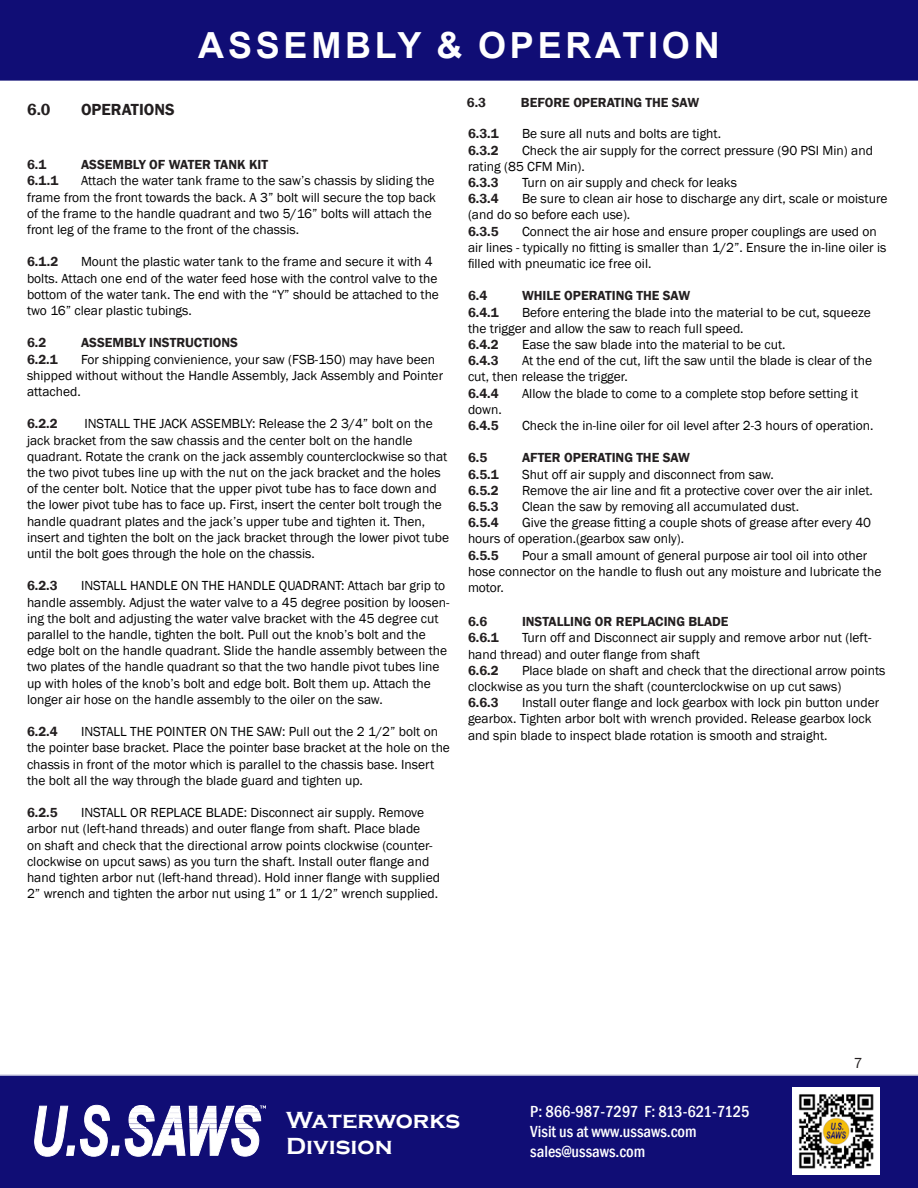
<style>
.page{position:relative;width:918px;height:1188px;background:#fff}
.page>*{position:absolute;margin:0;border:0;box-sizing:border-box;transform-origin:0 0}
.t1{font:700 36px "Arial";letter-spacing:.105em;color:#fff}
.t2{font:700 24px/25.3px "Copperplate Gothic";color:#fff}
.t3{font:500 condensed 16.5px/19.8px "Franklin Gothic";color:#fff}
.t4{font:600 16.5px "Franklin Gothic";color:#231f20}
.t5{font:15px "Franklin Gothic";color:#231f20}
.t6{font:13.5px/16.2px "Franklin Gothic";color:#000}
.t7{font:600 13.5px "Franklin Gothic";color:#231f20}
</style>
<div class="page">
<div style="left:0;top:0;width:918px;height:81px;background:#100d75"></div>
<div style="left:0;top:1074px;width:918px;height:114px;background:#100d75"></div>
<svg style="left:34px;top:1105px;width:232px;height:52px"></svg>
<img style="left:793px;top:1088px;width:86px;height:87px">
<p class="t4" style="left:27px;top:102px;width:25px">6.0</p>
<p class="t4" style="left:81px;top:102px;width:95px">OPERATIONS</p>
<h1 class="t1" style="left:198px;top:24px;width:523px">ASSEMBLY &amp; OPERATION</h1>
<p class="t7" style="left:467px;top:97px;width:21px">6.3</p>
<p class="t7" style="left:521px;top:97px;width:180px">BEFORE OPERATING THE SAW</p>
<p class="t7" style="left:27px;top:159px;width:21px">6.1</p>
<p class="t7" style="left:81px;top:159px;width:189px">ASSEMBLY OF WATER TANK KIT</p>
<p class="t7" style="left:27px;top:175px;width:33px">6.1.1</p>
<p class="t6" style="left:27px;top:174px;width:411px;text-indent:54px">Attach the water tank frame to the saw’s chassis by sliding the frame from the front towards the back. A 3” bolt will secure the top back of the frame to the handle quadrant and two 5/16” bolts will attach the front leg of the frame to the front of the chassis.</p>
<p class="t7" style="left:27px;top:256px;width:33px">6.1.2</p>
<p class="t6" style="left:27px;top:255px;width:414px;text-indent:54px">Mount the plastic water tank to the frame and secure it with 4 bolts. Attach one end of the water feed hose with the control valve to the bottom of the water tank. The end with the “Y” should be attached to the two 16” clear plastic tubings.</p>
<p class="t7" style="left:27px;top:337px;width:21px">6.2</p>
<p class="t7" style="left:81px;top:337px;width:159px">ASSEMBLY INSTRUCTIONS</p>
<p class="t7" style="left:27px;top:354px;width:32px">6.2.1</p>
<p class="t6" style="left:27px;top:352px;width:418px;text-indent:54px">For shipping convienience, your saw (FSB-150) may have been shipped without without the Handle Assembly, Jack Assembly and Pointer attached.</p>
<p class="t7" style="left:27px;top:418px;width:32px">6.2.2</p>
<p class="t6" style="left:27px;top:417px;width:424px;text-indent:57px">INSTALL THE JACK ASSEMBLY: Release the 2 3/4” bolt on the jack bracket from the saw chassis and the center bolt on the handle quadrant. Rotate the crank on the jack assembly counterclockwise so that the two pivot tubes line up with the nut on the jack bracket and the holes of the center bolt. Notice that the upper pivot tube has to face down and the lower pivot tube has to face up. First, insert the center bolt trough the handle quadrant plates and the jack’s upper tube and tighten it. Then, insert and tighten the bolt on the jack bracket through the lower pivot tube until the bolt goes through the hole on the chassis.</p>
<p class="t7" style="left:27px;top:580px;width:32px">6.2.3</p>
<p class="t6" style="left:27px;top:579px;width:424px;text-indent:54px">INSTALL HANDLE ON THE HANDLE QUADRANT: Attach bar grip to handle assembly. Adjust the water valve to a 45 degree position by loosen&shy;ing the bolt and adjusting the water valve bracket with the 45 degree cut parallel to the handle, tighten the bolt. Pull out the knob’s bolt and the edge bolt on the handle quadrant. Slide the handle assembly between the two plates of the handle quadrant so that the two handle pivot tubes line up with holes of the knob’s bolt and edge bolt. Bolt them up. Attach the longer air hose on the handle assembly to the oiler on the saw.</p>
<p class="t7" style="left:27px;top:726px;width:32px">6.2.4</p>
<p class="t6" style="left:27px;top:724px;width:425px;text-indent:54px">INSTALL THE POINTER ON THE SAW: Pull out the 2 1/2” bolt on the pointer base bracket. Place the pointer base bracket at the hole on the chassis in front of the motor which is parallel to the chassis base. Insert the bolt all the way through the blade guard and tighten up.</p>
<p class="t7" style="left:27px;top:807px;width:32px">6.2.5</p>
<p class="t6" style="left:27px;top:805px;width:414px;text-indent:54px">INSTALL OR REPLACE BLADE: Disconnect air supply. Remove arbor nut (left-hand threads) and outer flange from shaft. Place blade<br>on shaft and check that the directional arrow points clockwise (counter&shy;clockwise on upcut saws) as you turn the shaft. Install outer flange and hand tighten arbor nut (left-hand thread). Hold inner flange with supplied 2” wrench and tighten the arbor nut using 1” or 1 1/2” wrench supplied.</p>
<p class="t7" style="left:468px;top:128px;width:32px">6.3.1</p>
<p class="t6" style="left:522px;top:127px;width:201px">Be sure all nuts and bolts are tight.</p>
<p class="t7" style="left:468px;top:145px;width:32px">6.3.2</p>
<p class="t6" style="left:468px;top:143px;width:407px;text-indent:54px">Check the air supply for the correct pressure (90 PSI Min) and rating (85 CFM Min).</p>
<p class="t7" style="left:468px;top:177px;width:32px">6.3.3</p>
<p class="t6" style="left:522px;top:175px;width:216px">Turn on air supply and check for leaks</p>
<p class="t7" style="left:468px;top:193px;width:32px">6.3.4</p>
<p class="t6" style="left:468px;top:191px;width:421px;text-indent:54px">Be sure to clean air hose to discharge any dirt, scale or moisture (and do so before each use).</p>
<p class="t7" style="left:468px;top:226px;width:32px">6.3.5</p>
<p class="t6" style="left:468px;top:224px;width:420px;text-indent:54px">Connect the air hose and ensure proper couplings are used on air lines - typically no fitting is smaller than 1/2”. Ensure the in-line oiler is filled with pneumatic ice free oil.</p>
<p class="t7" style="left:468px;top:290px;width:21px">6.4</p>
<p class="t7" style="left:522px;top:290px;width:170px">WHILE OPERATING THE SAW</p>
<p class="t7" style="left:468px;top:307px;width:32px">6.4.1</p>
<p class="t6" style="left:468px;top:305px;width:404px;text-indent:54px">Before entering the blade into the material to be cut, squeeze the trigger and allow the saw to reach full speed.</p>
<p class="t7" style="left:468px;top:339px;width:32px">6.4.2</p>
<p class="t6" style="left:522px;top:337px;width:265px">Ease the saw blade into the material to be cut.</p>
<p class="t7" style="left:468px;top:355px;width:32px">6.4.3</p>
<p class="t6" style="left:468px;top:353px;width:406px;text-indent:54px">At the end of the cut, lift the saw until the blade is clear of the cut, then release the trigger.</p>
<p class="t7" style="left:468px;top:388px;width:32px">6.4.4</p>
<p class="t6" style="left:522px;top:386px;width:338px">Allow the blade to come to a complete stop before setting it</p>
<p class="t6" style="left:468px;top:402px;width:35px">down.</p>
<p class="t7" style="left:468px;top:420px;width:32px">6.4.5</p>
<p class="t6" style="left:522px;top:418px;width:353px">Check the in-line oiler for oil level after 2-3 hours of operation.</p>
<p class="t7" style="left:468px;top:452px;width:21px">6.5</p>
<p class="t7" style="left:522px;top:452px;width:170px">AFTER OPERATING THE SAW</p>
<p class="t7" style="left:468px;top:469px;width:32px">6.5.1</p>
<p class="t6" style="left:522px;top:467px;width:253px">Shut off air supply and disconnect from saw.</p>
<p class="t7" style="left:468px;top:485px;width:32px">6.5.2</p>
<p class="t6" style="left:522px;top:483px;width:352px">Remove the air line and fit a protective cover over the air inlet.</p>
<p class="t7" style="left:468px;top:501px;width:32px">6.5.3</p>
<p class="t6" style="left:522px;top:499px;width:279px">Clean the saw by removing all accumulated dust.</p>
<p class="t7" style="left:468px;top:517px;width:32px">6.5.4</p>
<p class="t6" style="left:468px;top:515px;width:405px;text-indent:54px">Give the grease fitting a couple shots of grease after every 40 hours of operation.(gearbox saw only).</p>
<p class="t7" style="left:468px;top:550px;width:32px">6.5.5</p>
<p class="t6" style="left:468px;top:548px;width:415px;text-indent:54px">Pour a small amount of general purpose air tool oil into other hose connector on the handle to flush out any moisture and lubricate the motor.</p>
<p class="t7" style="left:468px;top:616px;width:21px">6.6</p>
<p class="t7" style="left:522px;top:616px;width:208px">INSTALLING OR REPLACING BLADE</p>
<p class="t7" style="left:468px;top:632px;width:32px">6.6.1</p>
<p class="t6" style="left:468px;top:631px;width:405px;text-indent:54px">Turn off and Disconnect air supply and remove arbor nut (left&shy;hand thread) and outer flange from shaft</p>
<p class="t7" style="left:468px;top:665px;width:32px">6.6.2</p>
<p class="t6" style="left:468px;top:663px;width:419px;text-indent:54px">Place blade on shaft and check that the directional arrow points clockwise as you turn the shaft (counterclockwise on up cut saws)</p>
<p class="t7" style="left:468px;top:697px;width:32px">6.6.3</p>
<p class="t6" style="left:468px;top:695px;width:413px;text-indent:54px">Install outer flange and lock gearbox with lock pin button under gearbox. Tighten arbor bolt with wrench provided. Release gearbox lock and spin blade to inspect blade rotation is smooth and straight.</p>
<p class="t5" style="left:854px;top:1057px;width:10px">7</p>
<h2 class="t2" style="left:286px;top:1107px;width:176px">Waterworks<br>Division</h2>
<p class="t3" style="left:530px;top:1101px;width:221px">P: 866-987-7297 F: 813-621-7125<br>Visit us at www.ussaws.com sales@ussaws.com</p>
</div>
